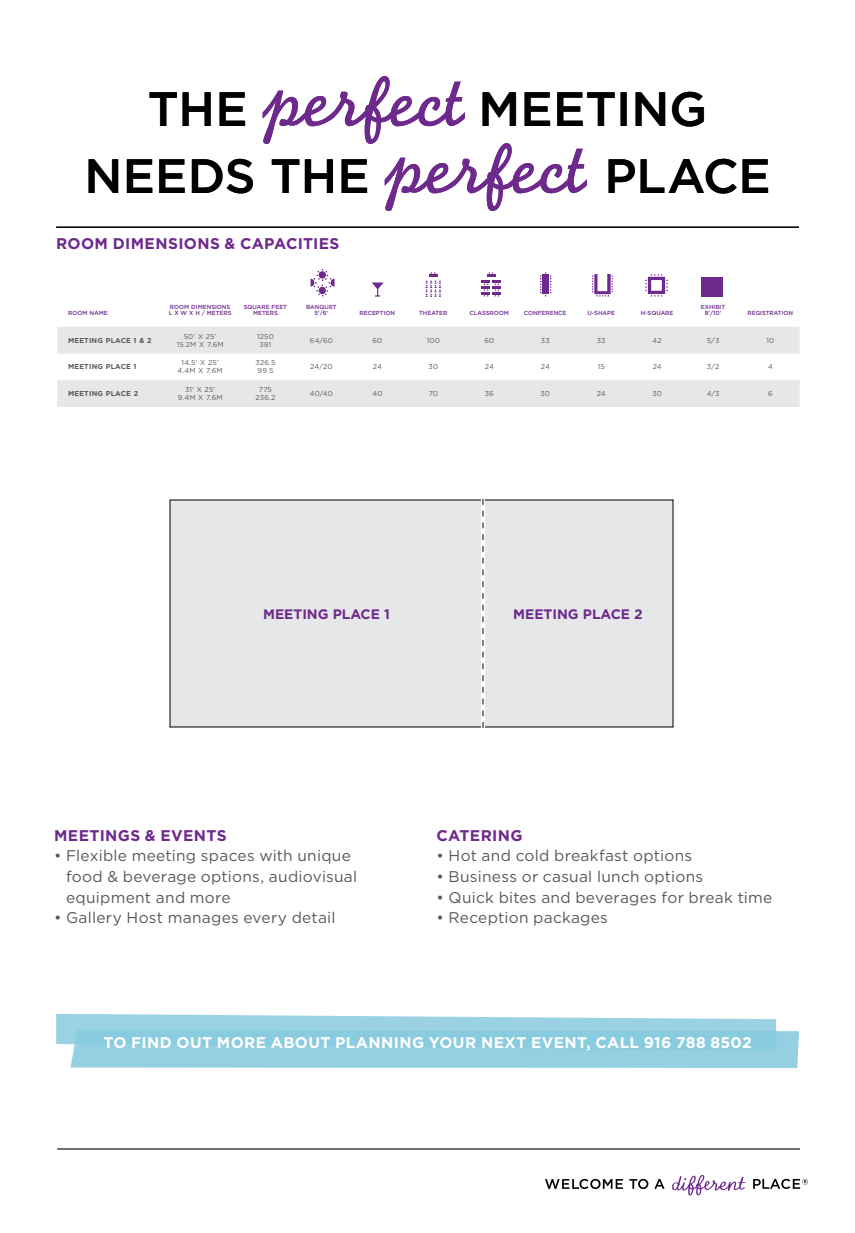
<style>
.page{position:relative;width:855px;height:1233px;background:#fff}
.page>*{position:absolute;margin:0;border:0;box-sizing:border-box;transform-origin:0 0}
.t1{font:500 48.2px/67px "Gotham";letter-spacing:.005em;color:#000;text-align:center}
.t2{font:15.4px/20.6px "Gotham";letter-spacing:.015em;color:#58595b}
.Event_Phone{font:700 15.4px "Gotham";letter-spacing:.025em;color:#fff}
.Subhead_1{font:700 15.4px "Gotham";letter-spacing:.025em;color:#6e298d}
.t3{font:700 13.8px "Gotham";color:#6e298d}
.t4{font:7.2px/8px "Gotham";letter-spacing:.025em;color:#58595b;text-align:center}
.t5{font:700 7.2px "Gotham";letter-spacing:.025em;color:#58595b}
.t6{font:500 5.8px/6px "Gotham";color:#6e298d;text-align:center}
.s1{font-family:"Monoline Script";font-weight:400;font-size:74px;color:#6e298d}
</style>
<div class="page">
<hr style="left:57px;top:1148px;width:743px;height:2px;background:#000">
<svg style="left:672px;top:1175px;width:74px;height:21px"></svg>
<svg style="left:753px;top:1179px;width:55px;height:10px"></svg>
<svg style="left:545px;top:1179px;width:78px;height:10px"></svg>
<svg style="left:629px;top:1179px;width:19px;height:10px"></svg>
<svg style="left:654px;top:1179px;width:11px;height:10px"></svg>
<svg style="left:56px;top:1014px;width:743px;height:54px;background:#99d2e3"></svg>
<svg style="left:57px;top:327px;width:743px;height:80px;fill:#e6e7e8"></svg>
<svg style="left:372px;top:283px;width:11px;height:14px"></svg>
<svg style="left:482px;top:272px;width:19px;height:25px"></svg>
<svg style="left:426px;top:272px;width:15px;height:25px"></svg>
<svg style="left:540px;top:272px;width:11px;height:25px"></svg>
<div style="left:543px;top:275px;width:6px;height:19px;background:#6e298d"></div>
<svg style="left:592px;top:274px;width:21px;height:23px"></svg>
<svg style="left:311px;top:269px;width:24px;height:27px"></svg>
<svg style="left:645px;top:274px;width:23px;height:23px"></svg>
<div style="left:702px;top:277px;width:21px;height:20px;background:#6e298d"></div>
<div style="left:170px;top:500px;width:503px;height:227px;background:#e6e7e8"></div>
<svg style="left:481px;top:499px;width:4px;height:229px"></svg>
<hr style="left:56px;top:227px;width:743px;height:1px;background:#000">
<h1 class="t1" style="left:84px;top:74px;width:688px">THE <span class="s1">perfect</span> MEETING<br>NEEDS THE <span class="s1">perfect</span> PLACE</h1>
<p class="Subhead_1" style="left:56px;top:234px;width:285px">ROOM DIMENSIONS &amp; CAPACITIES</p>
<p class="t6" style="left:68px;top:310px;width:41px">ROOM NAME</p>
<p class="t6" style="left:169px;top:304px;width:64px;text-align:left">ROOM DIMENSIONS<br>L X W X H / METERS</p>
<p class="t6" style="left:244px;top:304px;width:45px">SQUARE FEET<br>METERS</p>
<p class="t6" style="left:306px;top:304px;width:32px">BANQUET<br>5’/6’</p>
<p class="t6" style="left:360px;top:310px;width:37px">RECEPTION</p>
<p class="t6" style="left:419px;top:310px;width:30px">THEATER</p>
<p class="t6" style="left:470px;top:310px;width:41px">CLASSROOM</p>
<p class="t6" style="left:524px;top:310px;width:44px">CONFERENCE</p>
<p class="t6" style="left:587px;top:310px;width:29px">U-SHAPE</p>
<p class="t6" style="left:641px;top:310px;width:34px">H-SQUARE</p>
<p class="t6" style="left:701px;top:304px;width:26px">EXHIBIT<br>8’/10’</p>
<p class="t6" style="left:748px;top:310px;width:47px">REGISTRATION</p>
<p class="t5" style="left:68px;top:336px;width:85px">MEETING PLACE 1 &amp; 2</p>
<p class="t4" style="left:177px;top:332px;width:48px">50’ X 25’<br>15.2M X 7.6M</p>
<p class="t4" style="left:257px;top:332px;width:18px">1250<br>381</p>
<p class="t4" style="left:310px;top:336px;width:25px">64/60</p>
<p class="t4" style="left:372px;top:336px;width:11px">60</p>
<p class="t4" style="left:427px;top:336px;width:15px">100</p>
<p class="t4" style="left:484px;top:336px;width:11px">60</p>
<p class="t4" style="left:541px;top:336px;width:10px">33</p>
<p class="t4" style="left:597px;top:336px;width:10px">33</p>
<p class="t4" style="left:653px;top:336px;width:11px">42</p>
<p class="t4" style="left:707px;top:336px;width:14px">5/3</p>
<p class="t4" style="left:767px;top:336px;width:9px">10</p>
<p class="t5" style="left:68px;top:363px;width:70px">MEETING PLACE 1</p>
<p class="t4" style="left:178px;top:359px;width:47px">14.5’ X 25’<br>4.4M X 7.6M</p>
<p class="t4" style="left:255px;top:359px;width:22px;text-align:left">326.5<br>99.5</p>
<p class="t4" style="left:310px;top:363px;width:24px">24/20</p>
<p class="t4" style="left:373px;top:363px;width:11px">24</p>
<p class="t4" style="left:429px;top:363px;width:11px">30</p>
<p class="t4" style="left:485px;top:363px;width:11px">24</p>
<p class="t4" style="left:541px;top:363px;width:11px">24</p>
<p class="t4" style="left:598px;top:363px;width:9px">15</p>
<p class="t4" style="left:653px;top:363px;width:11px">24</p>
<p class="t4" style="left:707px;top:363px;width:14px">3/2</p>
<p class="t4" style="left:768px;top:363px;width:6px">4</p>
<p class="t5" style="left:68px;top:389px;width:72px">MEETING PLACE 2</p>
<p class="t4" style="left:178px;top:386px;width:46px">31’ X 25’<br>9.4M X 7.6M</p>
<p class="t4" style="left:256px;top:386px;width:21px">775<br>236.2</p>
<p class="t4" style="left:310px;top:390px;width:25px">40/40</p>
<p class="t4" style="left:372px;top:390px;width:12px">40</p>
<p class="t4" style="left:429px;top:390px;width:11px">70</p>
<p class="t4" style="left:485px;top:390px;width:11px">36</p>
<p class="t4" style="left:540px;top:390px;width:11px">30</p>
<p class="t4" style="left:597px;top:390px;width:11px">24</p>
<p class="t4" style="left:652px;top:390px;width:11px">30</p>
<p class="t4" style="left:707px;top:390px;width:14px">4/3</p>
<p class="t4" style="left:768px;top:390px;width:6px">6</p>
<p class="t3" style="left:263px;top:606px;width:128px">MEETING PLACE 1</p>
<p class="t3" style="left:513px;top:606px;width:131px">MEETING PLACE 2</p>
<p class="Subhead_1" style="left:54px;top:826px;width:174px">MEETINGS &amp; EVENTS</p>
<p class="t2" style="left:66px;top:845px;width:293px;text-indent:-12px">• Flexible meeting spaces with unique food &amp; beverage options, audiovisual equipment and more</p>
<p class="t2" style="left:54px;top:907px;width:283px">• Gallery Host manages every detail</p>
<p class="Subhead_1" style="left:436px;top:826px;width:88px">CATERING</p>
<p class="t2" style="left:436px;top:845px;width:257px">• Hot and cold breakfast options</p>
<p class="t2" style="left:436px;top:866px;width:268px">• Business or casual lunch options</p>
<p class="t2" style="left:436px;top:887px;width:337px">• Quick bites and beverages for break time</p>
<p class="t2" style="left:436px;top:907px;width:173px">• Reception packages</p>
<p class="Event_Phone" style="left:103px;top:1034px;width:650px">TO FIND OUT MORE ABOUT PLANNING YOUR NEXT EVENT, CALL 916 788 8502</p>
</div>
